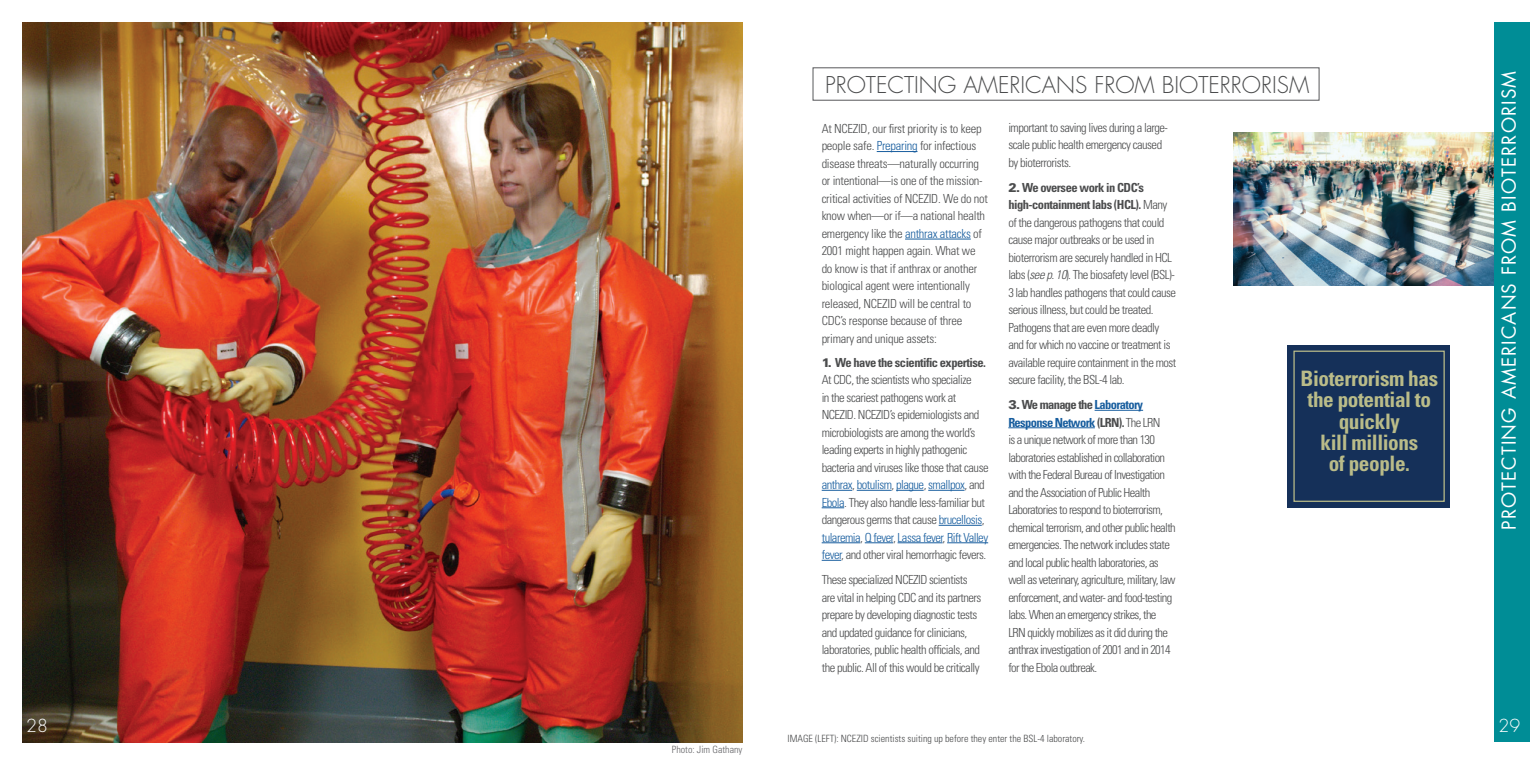
<style>
.page{position:relative;width:1530px;height:765px;background:#fff}
.page>*{position:absolute;margin:0;border:0;box-sizing:border-box;transform-origin:0 0}
.t1{font:300 22.5px "Futura Std";color:#4b4c4d}
.t2{font:700 condensed 21.25px/21.2px "Univers LT Std";letter-spacing:-.02em;color:#babc89;text-align:center}
.t3{font:18.75px "Futura Std";letter-spacing:.06em;color:#fff}
.t4{font:300 17.5px "Futura Std";color:#fff}
.t5{font:300 condensed 12.5px/17.5px "Univers LT Std";letter-spacing:-.04em;color:#4b4c4d}
.t6{font:300 condensed 12.5px/17.5px "Univers LT Std";letter-spacing:-.02em;color:#4b4c4d}
.t7{font:300 condensed 10px "Univers LT Std";color:#4b4c4d}
.t8{font:300 condensed 10px "Univers LT Std";color:#636366}
.s1{color:#175d9e}
.s2{font-weight:900;font-stretch:normal}
.s3{font-weight:700}
.s4{font-style:italic}
.s5{font-weight:700;color:#175d9e}
</style>
<div class="page">
<img style="left:22px;top:22px;width:720px;height:720px">
<img style="left:1234px;top:132px;width:261px;height:153px">
<hr style="left:877px;top:151px;width:41px;height:1px;background:#175d9e">
<hr style="left:905px;top:239px;width:66px;height:1px;background:#175d9e">
<hr style="left:822px;top:490px;width:30px;height:1px;background:#175d9e">
<hr style="left:857px;top:490px;width:35px;height:1px;background:#175d9e">
<svg style="left:896px;top:490px;width:28px;height:1px"></svg>
<hr style="left:928px;top:490px;width:37px;height:1px;background:#175d9e">
<svg style="left:822px;top:507px;width:22px;height:1px"></svg>
<hr style="left:939px;top:525px;width:43px;height:1px;background:#175d9e">
<hr style="left:822px;top:542px;width:38px;height:1px;background:#175d9e">
<svg style="left:865px;top:542px;width:28px;height:1px"></svg>
<hr style="left:898px;top:542px;width:45px;height:1px;background:#175d9e">
<hr style="left:947px;top:542px;width:41px;height:1px;background:#175d9e">
<svg style="left:822px;top:560px;width:19px;height:1px"></svg>
<hr style="left:1095px;top:410px;width:48px;height:1px;background:#175d9e">
<hr style="left:1008px;top:427px;width:87px;height:1px;background:#175d9e">
<div style="left:813px;top:68px;width:506px;height:33px;border:1px solid #57585a"></div>
<div style="left:1495px;top:22px;width:35px;height:720px;background:#008d96"></div>
<div style="left:1288px;top:345px;width:162px;height:162px;background:#153059"></div>
<div style="left:1293px;top:351px;width:152px;height:151px;border:1px solid #babc89"></div>
<p class="t4" style="left:26px;top:715px;width:23px">28</p>
<p class="t8" style="left:672px;top:744px;width:72px">Photo: Jim Gathany</p>
<h3 class="t1" style="left:825px;top:71px;width:486px">PROTECTING AMERICANS FROM BIOTERRORISM</h3>
<p class="t6" style="left:822px;top:120px;width:168px">At NCEZID, our first priority is to keep people safe. <span class="s1">Preparing</span> for infectious disease threats—naturally occurring or intentional—is one of the mission&shy;critical activities of NCEZID. We do not know when—or if—a national health emergency like the <span class="s1">anthrax attacks</span> of 2001 might happen again. What we do know is that if anthrax or another biological agent were intentionally released, NCEZID will be central to CDC’s response because of three primary and unique assets:</p>
<p class="t5" style="left:822px;top:353px;width:168px"><span class="s2">1.</span> <span class="s3">We have the scientific expertise.<br></span>At CDC, the scientists who specialize<br>in the scariest pathogens work at NCEZID. NCEZID’s epidemiologists and microbiologists are among the world’s leading experts in highly pathogenic bacteria and viruses like those that cause <span class="s1">anthrax</span>, <span class="s1">botulism</span>, <span class="s1">plague</span>, <span class="s1">smallpox</span>, and <span class="s1">Ebola</span>. They also handle less-familiar but dangerous germs that cause <span class="s1">brucellosis</span>, <span class="s1">tularemia</span>, <span class="s1">Q fever</span>, <span class="s1">Lassa fever</span>, <span class="s1">Rift Valley fever</span>, and other viral hemorrhagic fevers.</p>
<p class="t5" style="left:822px;top:571px;width:161px">These specialized NCEZID scientists are vital in helping CDC and its partners prepare by developing diagnostic tests and updated guidance for clinicians, laboratories, public health officials, and the public. All of this would be critically</p>
<p class="t5" style="left:1008px;top:118px;width:161px">important to saving lives during a large&shy;scale public health emergency caused</p>
<p class="t5" style="left:1008px;top:153px;width:64px">by bioterrorists.</p>
<p class="t5" style="left:1008px;top:178px;width:170px"><span class="s2">2.</span> <span class="s3">We oversee work in CDC’s high-containment labs (HCL).</span> Many of the dangerous pathogens that could cause major outbreaks or be used in bioterrorism are securely handled in HCL labs (<span class="s4">see p. 10</span>). The biosafety level (BSL)- 3 lab handles pathogens that could cause serious illness, but could be treated.<br>Pathogens that are even more deadly and for which no vaccine or treatment is available require containment in the most secure facility, the BSL-4 lab.</p>
<p class="t5" style="left:1008px;top:396px;width:169px"><span class="s2">3.</span> <span class="s3">We manage the</span> <span class="s5">Laboratory Response Network</span> <span class="s3">(LRN).</span> The LRN<br>is a unique network of more than 130 laboratories established in collaboration with the Federal Bureau of Investigation and the Association of Public Health Laboratories to respond to bioterrorism, chemical terrorism, and other public health emergencies. The network includes state and local public health laboratories, as well as veterinary, agriculture, military, law enforcement, and water- and food-testing labs. When an emergency strikes, the LRN quickly mobilizes as it did during the anthrax investigation of 2001 and in 2014 for the Ebola outbreak.</p>
<p class="t2" style="left:1301px;top:368px;width:139px">Bioterrorism has the potential to quickly</p>
<p class="t2" style="left:1321px;top:432px;width:99px">kill millions</p>
<p class="t2" style="left:1329px;top:453px;width:83px">of people.</p>
<p class="t7" style="left:788px;top:732px;width:299px">IMAGE (LEFT): NCEZID scientists suiting up before they enter the BSL-4 laboratory.</p>
<p class="t3" style="left:1497px;top:530px;width:461px;rotate:-90deg">PROTECTING AMERICANS FROM BIOTERRORISM</p>
<p class="t4" style="left:1499px;top:715px;width:23px">29</p>
</div>
